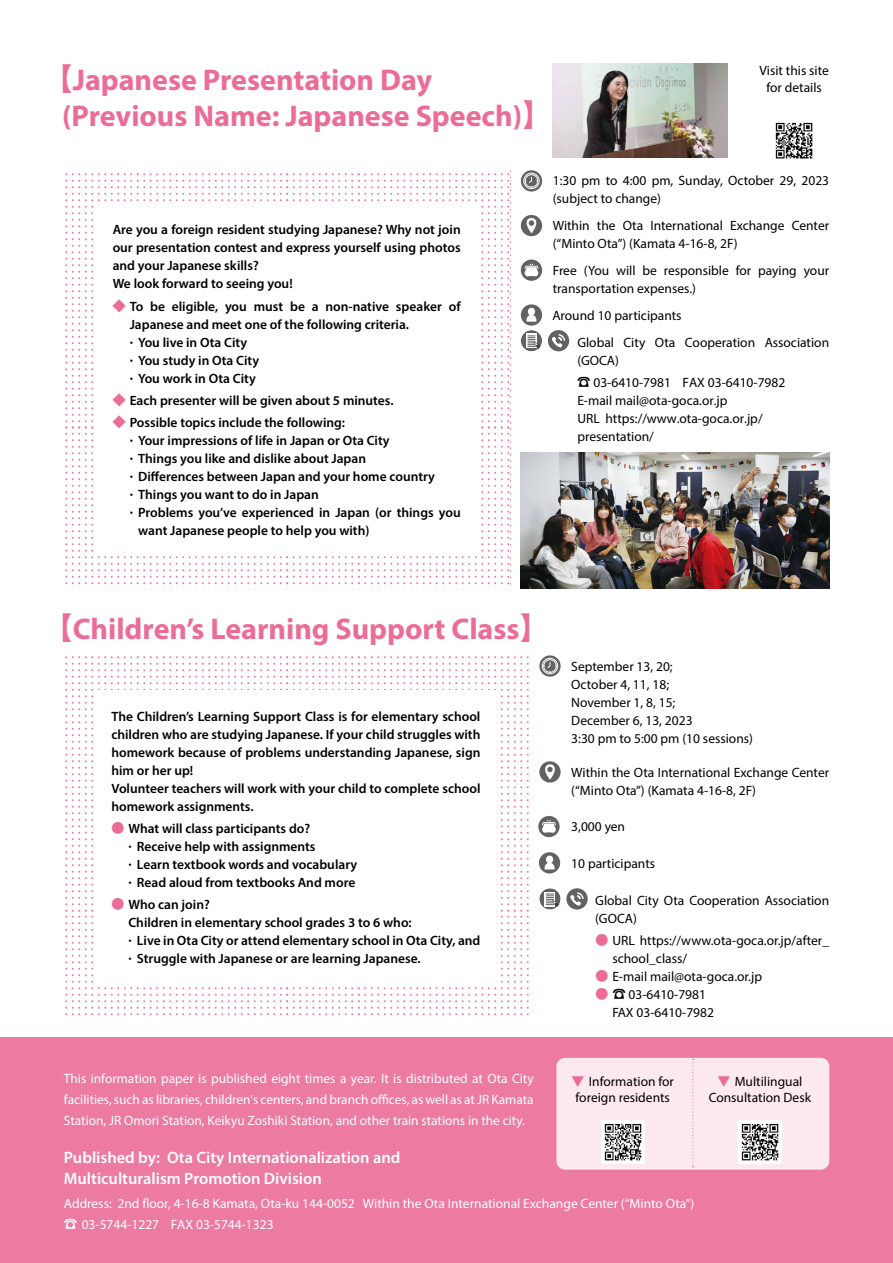
<style>
.page{position:relative;width:893px;height:1263px;background:#fff}
.page>*{position:absolute;margin:0;border:0;box-sizing:border-box;transform-origin:0 0}
.t1{font:700 30px/36px "Myriad Pro";color:#eb6d97}
.t2{font:600 16.5px/21px "Myriad Pro";color:#fff}
.t3{font:600 13.5px/18px "Myriad Pro";color:#000}
.t4{font:13.5px/18px "Myriad Pro";color:#000}
.t5{font:13.5px/21px "Myriad Pro";color:#fff}
.s1{font-family:"Hiragino Sans W5";font-weight:400}
.s2{font-family:"Hiragino Sans W5";font-weight:400;color:#eb6d97}
.s3{font-family:"Hiragino Sans W4"}
.s4{font-family:"Hiragino Sans W5";color:#eb6d97}
.s5{font-family:"Hiragino Sans W4";color:#eb6d97}
</style>
<div class="page">
<svg style="left:521px;top:170px;width:21px;height:22px"></svg>
<div style="left:523px;top:173px;width:16px;height:16px;border:1px solid #fff;border-radius:50%"></div>
<div style="left:525px;top:174px;width:13px;height:13px;border:1px solid #fff;border-radius:50%"></div>
<svg style="left:525px;top:177px;width:13px;height:10px"></svg>
<svg style="left:539px;top:655px;width:22px;height:22px"></svg>
<div style="left:542px;top:658px;width:16px;height:16px;border:1px solid #fff;border-radius:50%"></div>
<div style="left:543px;top:659px;width:13px;height:14px;border:1px solid #fff;border-radius:50%"></div>
<svg style="left:544px;top:662px;width:12px;height:10px"></svg>
<div style="left:521px;top:215px;width:21px;height:21px;background:#636262;border-radius:50%"></div>
<svg style="left:526px;top:218px;width:11px;height:15px"></svg>
<div style="left:539px;top:761px;width:22px;height:21px;background:#636262;border-radius:50%"></div>
<svg style="left:545px;top:764px;width:10px;height:16px"></svg>
<div style="left:521px;top:260px;width:21px;height:21px;background:#636262;border-radius:50%"></div>
<svg style="left:524px;top:264px;width:15px;height:13px"></svg>
<svg style="left:538px;top:816px;width:22px;height:21px"></svg>
<svg style="left:542px;top:820px;width:14px;height:13px"></svg>
<svg style="left:521px;top:304px;width:21px;height:22px"></svg>
<div style="left:528px;top:308px;width:7px;height:7px;background:#fff;border-radius:50%"></div>
<svg style="left:526px;top:315px;width:10px;height:7px"></svg>
<div style="left:539px;top:852px;width:21px;height:21px;background:#636262;border-radius:50%"></div>
<div style="left:546px;top:855px;width:7px;height:8px;background:#fff;border-radius:50%"></div>
<svg style="left:545px;top:863px;width:9px;height:6px"></svg>
<svg style="left:436px;top:173px;width:74px;height:254px"></svg>
<svg style="left:364px;top:173px;width:72px;height:29px"></svg>
<svg style="left:287px;top:173px;width:73px;height:29px"></svg>
<svg style="left:436px;top:427px;width:74px;height:158px"></svg>
<svg style="left:364px;top:556px;width:72px;height:29px"></svg>
<svg style="left:287px;top:556px;width:73px;height:29px"></svg>
<svg style="left:214px;top:173px;width:73px;height:29px"></svg>
<svg style="left:136px;top:173px;width:75px;height:29px"></svg>
<svg style="left:65px;top:173px;width:68px;height:254px"></svg>
<svg style="left:214px;top:556px;width:73px;height:29px"></svg>
<svg style="left:136px;top:556px;width:75px;height:29px"></svg>
<svg style="left:65px;top:427px;width:68px;height:158px"></svg>
<svg style="left:513px;top:656px;width:16px;height:255px"></svg>
<svg style="left:436px;top:656px;width:74px;height:255px"></svg>
<svg style="left:364px;top:656px;width:72px;height:34px"></svg>
<svg style="left:287px;top:656px;width:73px;height:34px"></svg>
<svg style="left:513px;top:911px;width:16px;height:105px"></svg>
<svg style="left:436px;top:911px;width:74px;height:105px"></svg>
<svg style="left:364px;top:987px;width:72px;height:29px"></svg>
<svg style="left:287px;top:987px;width:73px;height:29px"></svg>
<svg style="left:214px;top:656px;width:73px;height:34px"></svg>
<svg style="left:136px;top:656px;width:75px;height:34px"></svg>
<svg style="left:65px;top:656px;width:68px;height:255px"></svg>
<svg style="left:214px;top:987px;width:73px;height:29px"></svg>
<svg style="left:136px;top:987px;width:75px;height:29px"></svg>
<svg style="left:65px;top:911px;width:68px;height:105px"></svg>
<div style="left:96px;top:204px;width:382px;height:350px;background:#fff"></div>
<div style="left:97px;top:690px;width:398px;height:293px;background:#fff"></div>
<svg style="left:521px;top:330px;width:21px;height:21px"></svg>
<svg style="left:526px;top:334px;width:11px;height:14px"></svg>
<svg style="left:528px;top:336px;width:14px;height:15px"></svg>
<div style="left:548px;top:330px;width:21px;height:21px;background:#636262;border-radius:50%"></div>
<svg style="left:552px;top:334px;width:13px;height:13px"></svg>
<svg style="left:539px;top:888px;width:22px;height:21px"></svg>
<div style="left:545px;top:892px;width:10px;height:14px;background:#bebdbd"></div>
<svg style="left:546px;top:894px;width:15px;height:15px"></svg>
<img style="left:521px;top:452px;width:308px;height:136px">
<div style="left:0;top:1037px;width:893px;height:226px;background:#ec7aa1"></div>
<div style="left:556px;top:1058px;width:273px;height:111px;background:#fce9ef;border-radius:9px"></div>
<img style="left:601px;top:1120px;width:43px;height:43px">
<img style="left:739px;top:1120px;width:42px;height:43px">
<svg style="left:692px;top:1059px;width:2px;height:108px"></svg>
<div style="left:566px;top:888px;width:22px;height:21px;background:#636262;border-radius:50%"></div>
<svg style="left:570px;top:892px;width:14px;height:13px"></svg>
<img style="left:553px;top:64px;width:174px;height:94px">
<img style="left:775px;top:122px;width:38px;height:37px">
<h1 class="t1" style="left:62px;top:61px;width:492px;text-indent:-19px"><span class="s1">【</span>Japanese Presentation Day (Previous Name: Japanese Speech)<span class="s1">】</span></h1>
<p class="t3" style="left:113px;top:221px;width:350px">Are you a foreign resident studying Japanese? Why not join our presentation contest and express yourself using photos and your Japanese skills?<br>We look forward to seeing you!</p>
<p class="t3" style="left:130px;top:297px;width:332px;text-indent:-17px"><span class="s2">◆</span> To be eligible, you must be a non-native speaker of<br>Japanese and meet one of the following criteria.<br>· You live in Ota City<br>· You study in Ota City<br>· You work in Ota City</p>
<p class="t3" style="left:113px;top:391px;width:282px"><span class="s2">◆</span> Each presenter will be given about 5 minutes.</p>
<p class="t3" style="left:113px;top:413px;width:234px"><span class="s2">◆</span> Possible topics include the following:</p>
<p class="t3" style="left:130px;top:431px;width:261px">· Your impressions of life in Japan or Ota City</p>
<p class="t3" style="left:130px;top:449px;width:238px">· Things you like and dislike about Japan</p>
<p class="t3" style="left:130px;top:467px;width:307px">· Differences between Japan and your home country</p>
<p class="t3" style="left:130px;top:485px;width:191px">· Things you want to do in Japan</p>
<p class="t3" style="left:130px;top:503px;width:332px">· Problems you’ve experienced in Japan (or things you</p>
<p class="t3" style="left:138px;top:521px;width:233px">want Japanese people to help you with)</p>
<p class="t4" style="left:760px;top:62px;width:71px;line-height:16.5px;text-align:center">Visit this site for details</p>
<p class="t4" style="left:553px;top:172px;width:278px">1:30 pm to 4:00 pm, Sunday, October 29, 2023 (subject to change)</p>
<p class="t4" style="left:553px;top:217px;width:278px">Within the Ota International Exchange Center (“Minto Ota”) (Kamata 4-16-8, 2F)</p>
<p class="t4" style="left:553px;top:261px;width:278px">Free (You will be responsible for paying your transportation expenses.)</p>
<p class="t4" style="left:552px;top:306px;width:131px">Around 10 participants</p>
<p class="t4" style="left:577px;top:333px;width:253px">Global City Ota Cooperation Association (GOCA)</p>
<p class="t4" style="left:577px;top:373px;width:210px"><span class="s3">☎</span> 03-6410-7981 FAX 03-6410-7982<br>E-mail mail@ota-goca.or.jp<br>URL https://www.ota-goca.or.jp/ presentation/</p>
<h1 class="t1" style="left:43px;top:610px;width:508px"><span class="s1">【</span>Children’s Learning Support Class<span class="s1">】</span></h1>
<p class="t3" style="left:111px;top:707px;width:371px">The Children’s Learning Support Class is for elementary school children who are studying Japanese. If your child struggles with homework because of problems understanding Japanese, sign him or her up!<br>Volunteer teachers will work with your child to complete school homework assignments.</p>
<p class="t3" style="left:128px;top:819px;width:230px;text-indent:-17px"><span class="s2">●</span> What will class participants do?<br>· Receive help with assignments<br>· Learn textbook words and vocabulary · Read aloud from textbooks And more</p>
<p class="t3" style="left:128px;top:895px;width:354px;text-indent:-17px"><span class="s2">●</span> Who can join?<br>Children in elementary school grades 3 to 6 who:<br>· Live in Ota City or attend elementary school in Ota City, and · Struggle with Japanese or are learning Japanese.</p>
<p class="t4" style="left:571px;top:658px;width:183px">September 13, 20;<br>October 4, 11, 18;<br>November 1, 8, 15;<br>December 6, 13, 2023<br>3:30 pm to 5:00 pm (10 sessions)</p>
<p class="t4" style="left:571px;top:763px;width:259px">Within the Ota International Exchange Center (“Minto Ota”) (Kamata 4-16-8, 2F)</p>
<p class="t4" style="left:571px;top:818px;width:55px">3,000 yen</p>
<p class="t4" style="left:571px;top:854px;width:85px">10 participants</p>
<p class="t4" style="left:595px;top:891px;width:235px">Global City Ota Cooperation Association (GOCA)</p>
<p class="t4" style="left:612px;top:932px;width:218px;text-indent:-17px"><span class="s4">●</span> URL https://www.ota-goca.or.jp/after_ school_class/</p>
<p class="t4" style="left:595px;top:968px;width:168px"><span class="s4">●</span> E-mail mail@ota-goca.or.jp</p>
<p class="t4" style="left:612px;top:986px;width:103px;text-indent:-17px"><span class="s4">●</span> <span class="s3">☎</span> 03-6410-7981<br>FAX 03-6410-7982</p>
<p class="t5" style="left:64px;top:1068px;width:471px;text-align:justify">This information paper is published eight times a year. It is distributed at Ota City facilities, such as libraries, children's centers, and branch offices, as well as at JR Kamata Station, JR Omori Station, Keikyu Zoshiki Station, and other train stations in the city.</p>
<p class="t4" style="left:571px;top:1073px;width:104px;line-height:16.5px;text-align:center"><span class="s5">▼</span> Information for foreign residents</p>
<p class="t4" style="left:709px;top:1073px;width:104px;line-height:16.5px;text-align:center"><span class="s5">▼</span> Multilingual<br>Consultation Desk</p>
<p class="t2" style="left:64px;top:1147px;width:338px">Published by: Ota City Internationalization and<br>Multiculturalism Promotion Division</p>
<p class="t5" style="left:64px;top:1193px;width:632px">Address: 2nd floor, 4-16-8 Kamata, Ota-ku 144-0052 Within the Ota International Exchange Center (“Minto Ota”) <span class="s3">☎</span> 03-5744-1227 FAX 03-5744-1323</p>
</div>
